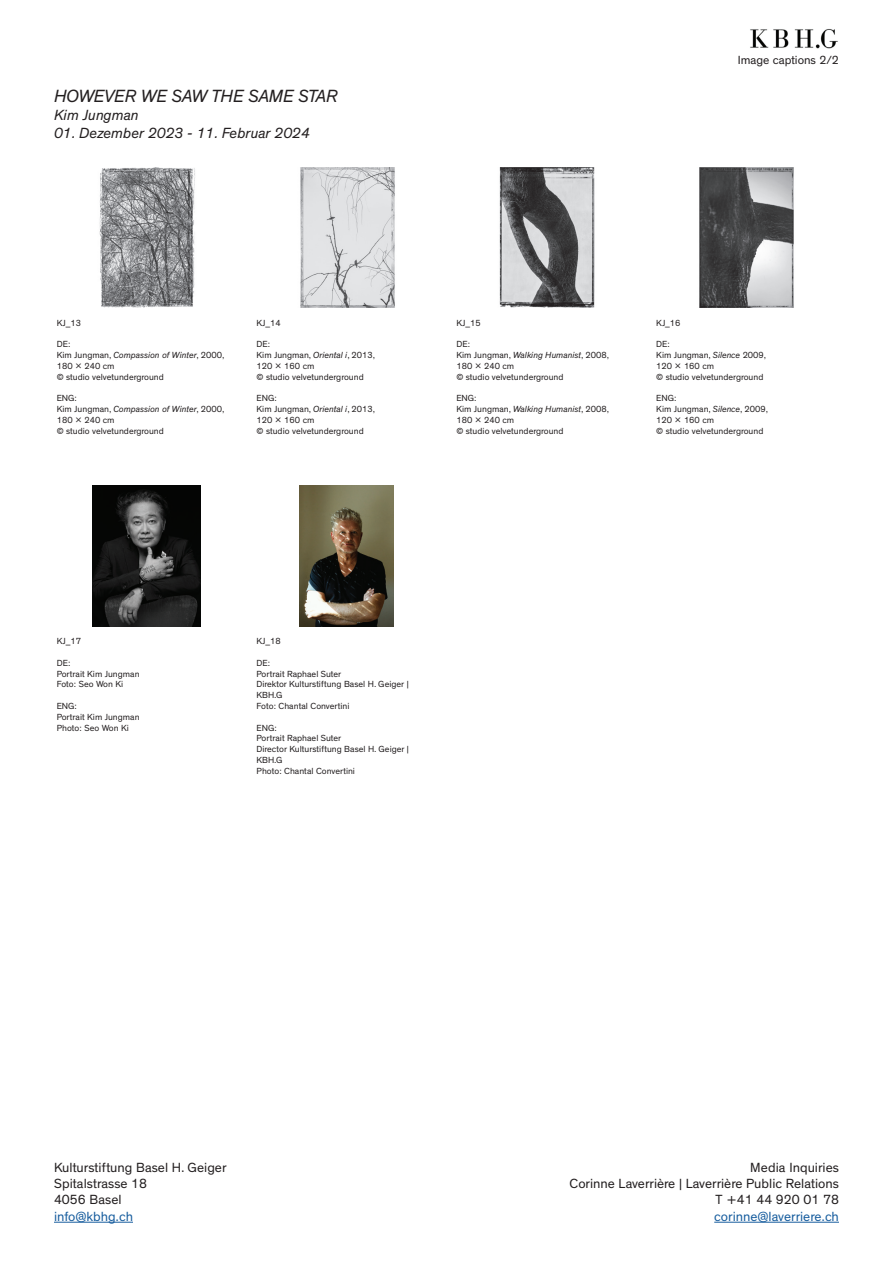
<style>
.page{position:relative;width:893px;height:1263px;background:#fff}
.page>*{position:absolute;margin:0;border:0;box-sizing:border-box;transform-origin:0 0}
.t1{font:italic 18px "Theinhardt";color:#231f20}
.t2{font:italic 15px "Theinhardt";color:#231f20}
.t3{font:13.5px/16.2px "Theinhardt";color:#231f20}
.t4{font:13.5px "Theinhardt";color:#175d9e}
.t5{font:12px "Theinhardt";color:#231f20}
.t6{font:9px/10.8px "Theinhardt";color:#231f20}
.s1{font-style:italic}
</style>
<div class="page">
<hr style="left:54px;top:1222px;width:79px;height:1px;background:#175d9e">
<img style="left:99px;top:167px;width:96px;height:141px">
<img style="left:300px;top:486px;width:93px;height:140px">
<img style="left:300px;top:167px;width:95px;height:141px">
<img style="left:93px;top:486px;width:107px;height:140px">
<img style="left:750px;top:29px;width:88px;height:20px">
<hr style="left:714px;top:1222px;width:125px;height:1px;background:#175d9e">
<img style="left:499px;top:167px;width:96px;height:141px">
<img style="left:699px;top:167px;width:95px;height:141px">
<h1 class="t1" style="left:54px;top:86px;width:285px">HOWEVER WE SAW THE SAME STAR</h1>
<h2 class="t2" style="left:54px;top:106px;width:86px">Kim Jungman</h2>
<h2 class="t2" style="left:54px;top:124px;width:257px">01. Dezember 2023 - 11. Februar 2024</h2>
<p class="t6" style="left:57px;top:317px;width:26px">KJ_13</p>
<p class="t6" style="left:57px;top:339px;width:169px">DE:<br>Kim Jungman, <span class="s1">Compassion of Winter</span>, 2000,<br>180 x 240 cm<br>© studio velvetunderground</p>
<p class="t6" style="left:57px;top:393px;width:169px">ENG:<br>Kim Jungman, <span class="s1">Compassion of Winter</span>, 2000,<br>180 x 240 cm<br>© studio velvetunderground</p>
<p class="t6" style="left:257px;top:317px;width:26px">KJ_14</p>
<p class="t6" style="left:257px;top:339px;width:120px">DE:<br>Kim Jungman, <span class="s1">Oriental i</span>, 2013,<br>120 x 160 cm<br>© studio velvetunderground</p>
<p class="t6" style="left:257px;top:393px;width:120px">ENG:<br>Kim Jungman, <span class="s1">Oriental i</span>, 2013,<br>120 x 160 cm<br>© studio velvetunderground</p>
<h3 class="t5" style="left:738px;top:53px;width:103px">Image captions 2/2</h3>
<p class="t6" style="left:456px;top:317px;width:26px">KJ_15</p>
<p class="t6" style="left:456px;top:339px;width:154px">DE:<br>Kim Jungman, <span class="s1">Walking Humanist</span>, 2008,<br>180 x 240 cm<br>© studio velvetunderground</p>
<p class="t6" style="left:456px;top:393px;width:154px">ENG:<br>Kim Jungman, <span class="s1">Walking Humanist</span>, 2008,<br>180 x 240 cm<br>© studio velvetunderground</p>
<p class="t6" style="left:656px;top:317px;width:26px">KJ_16</p>
<p class="t6" style="left:656px;top:339px;width:112px">DE:<br>Kim Jungman, <span class="s1">Silence</span> 2009,<br>120 x 160 cm<br>© studio velvetunderground</p>
<p class="t6" style="left:656px;top:393px;width:113px">ENG:<br>Kim Jungman, <span class="s1">Silence</span>, 2009,<br>120 x 160 cm<br>© studio velvetunderground</p>
<p class="t6" style="left:57px;top:636px;width:26px">KJ_17</p>
<p class="t6" style="left:57px;top:657px;width:84px">DE:<br>Portrait Kim Jungman<br>Foto: Seo Won Ki</p>
<p class="t6" style="left:57px;top:701px;width:84px">ENG:<br>Portrait Kim Jungman<br>Photo: Seo Won Ki</p>
<p class="t6" style="left:257px;top:636px;width:26px">KJ_18</p>
<p class="t6" style="left:257px;top:657px;width:154px">DE:<br>Portrait Raphael Suter<br>Direktor Kulturstiftung Basel H. Geiger |<br>KBH.G<br>Foto: Chantal Convertini</p>
<p class="t6" style="left:257px;top:722px;width:154px">ENG:<br>Portrait Raphael Suter<br>Director Kulturstiftung Basel H. Geiger |<br>KBH.G<br>Photo: Chantal Convertini</p>
<h3 class="t3" style="left:54px;top:1160px;width:174px">Kulturstiftung Basel H. Geiger<br>Spitalstrasse 18<br>4056 Basel</h3>
<h3 class="t4" style="left:54px;top:1208px;width:80px">info@kbhg.ch</h3>
<h3 class="t3" style="left:569px;top:1160px;width:271px;text-align:right">Media Inquiries<br>Corinne Laverrière | Laverrière Public Relations<br>T +41 44 920 01 78</h3>
<h3 class="t4" style="left:714px;top:1208px;width:126px">corinne@laverriere.ch</h3>
</div>
